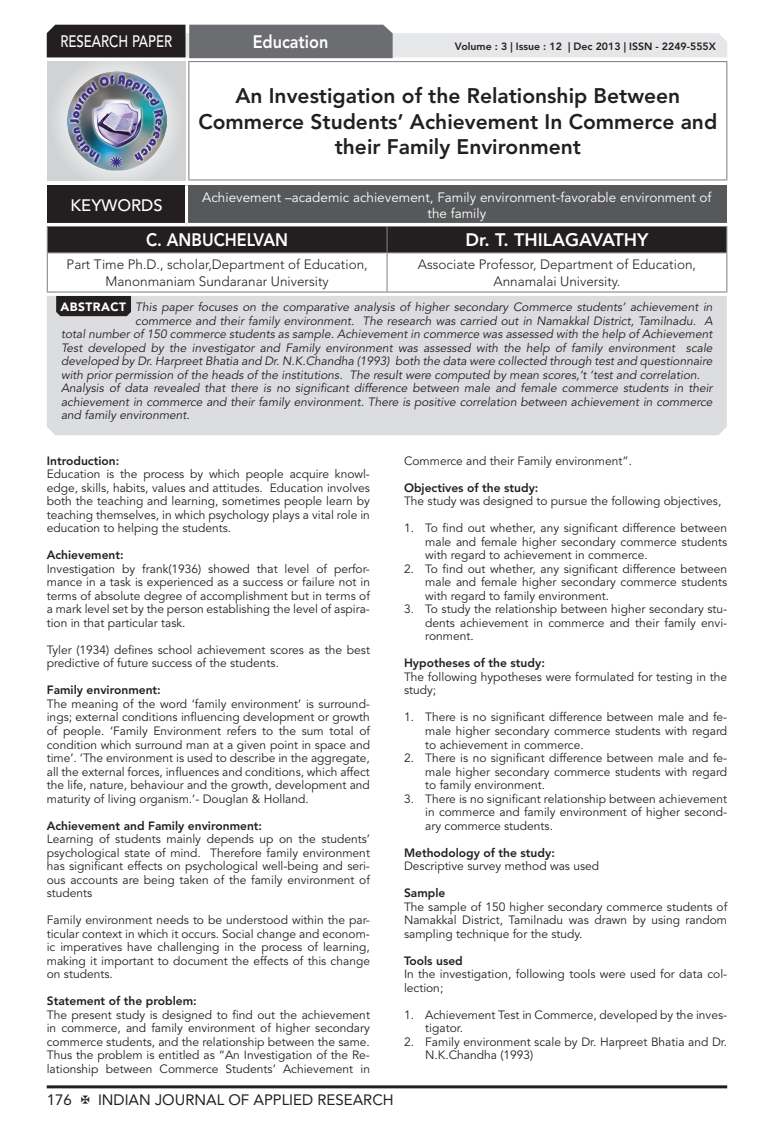
<style>
.page{position:relative;width:774px;height:1136px;background:#fff}
.page>*{position:absolute;margin:0;border:0;box-sizing:border-box;transform-origin:0 0}
.Articles_Head{font:800 21px/25.2px "Avenir LT Std";color:#231f20;text-align:center}
.Author_Name{font:800 18px "Avenir LT Std";color:#fff}
.Author_Name-2{font:800 18px "Avenir LT Std";color:#fff;scale:.9 1}
.Subject_Name{font:800 18px "Avenir LT Std";color:#fff;scale:.9 1}
.Address{font:500 16.5px "Avenir LT Std";color:#fff;scale:.8 1}
.Address-2{font:500 16.5px "Avenir LT Std";color:#fff}
.t1{font:15px "Avenir LT Std";color:#231f20}
.Address-3{font:300 13.5px/16.2px "Avenir LT Std";color:#231f20;text-align:center}
.Address-4{font:13.5px/16.2px "Avenir LT Std";color:#fff;text-align:center}
.Body_Text{font:12px/13.5px "Avenir LT Std";color:#231f20;text-align:justify}
.Bullet{font:12px/13.5px "Avenir LT Std";color:#231f20;text-align:justify}
.Address-5{font:italic 12px/13.5px "Avenir LT Std";color:#231f20;text-align:justify}
.Bold{font:800 12px "Avenir LT Std";color:#231f20}
.t2{font:900 12px "Avenir LT Std";letter-spacing:.04em;color:#fff}
.t3{font:800 10.5px "Avenir LT Std";color:#231f20}
</style>
<div class="page">
<hr style="left:47px;top:1085px;width:680px;height:3px;background:#231f20">
<div style="left:48px;top:62px;width:137px;height:118px;background:linear-gradient(to right,#d9dadc,#d8d9db)"></div>
<img style="left:68px;top:71px;width:99px;height:100px">
<svg style="left:47px;top:25px;width:680px;height:33px;background:#9e9e9f"></svg>
<hr style="left:188px;top:61px;width:539px;height:1px;background:#808285">
<hr style="left:188px;top:62px;width:1px;height:117px;background:#808285">
<hr style="left:726px;top:62px;width:1px;height:117px;background:#808285">
<hr style="left:188px;top:179px;width:539px;height:1px;background:#808285">
<div style="left:47px;top:226px;width:680px;height:26px;background:#231f20"></div>
<hr style="left:47px;top:252px;width:340px;height:1px;background:#808285">
<hr style="left:47px;top:253px;width:1px;height:38px;background:#808285">
<hr style="left:387px;top:252px;width:340px;height:1px;background:#808285">
<hr style="left:386px;top:253px;width:2px;height:38px;background:#808285">
<hr style="left:726px;top:253px;width:1px;height:38px;background:#808285">
<hr style="left:47px;top:291px;width:340px;height:1px;background:#808285">
<hr style="left:387px;top:291px;width:340px;height:1px;background:#808285">
<div style="left:47px;top:185px;width:139px;height:39px;background:#231f20"></div>
<div style="left:186px;top:185px;width:541px;height:39px;background:#57585a"></div>
<hr style="left:185px;top:185px;width:3px;height:38px;background:#fff">
<hr style="left:47px;top:223px;width:139px;height:3px;background:#fff">
<hr style="left:186px;top:223px;width:541px;height:3px;background:#fff">
<div style="left:47px;top:296px;width:680px;height:139px;background:#dcdddf"></div>
<svg style="left:56px;top:296px;width:75px;height:20px"></svg>
<h3 class="Address" style="left:60px;top:32px;width:141px">RESEARCH PAPER</h3>
<p class="Subject_Name" style="left:253px;top:31px;width:86px">Education</p>
<p class="t3" style="left:455px;top:41px;width:262px">Volume : 3 | Issue : 12 | Dec 2013 | ISSN - 2249-555X</p>
<p class="Articles_Head" style="left:198px;top:84px;width:520px">An Investigation of the Relationship Between<br>Commerce Students’ Achievement In Commerce and their Family Environment</p>
<p class="Address-2" style="left:71px;top:196px;width:94px">KEYWORDS</p>
<p class="Address-4" style="left:202px;top:189px;width:511px">Achievement –academic achievement, Family environment-favorable environment of the family</p>
<p class="Author_Name-2" style="left:146px;top:229px;width:159px">C. ANBUCHELVAN</p>
<p class="Author_Name" style="left:465px;top:229px;width:184px">Dr. T. THILAGAVATHY</p>
<p class="Address-3" style="left:67px;top:257px;width:302px">Part Time Ph.D., scholar,Department of Education,<br>Manonmaniam Sundaranar University</p>
<p class="Address-3" style="left:418px;top:257px;width:280px">Associate Professor, Department of Education,<br>Annamalai University.</p>
<p class="t2" style="left:60px;top:299px;width:67px">ABSTRACT</p>
<p class="Address-5" style="left:135px;top:301px;width:579px">This paper focuses on the comparative analysis of higher secondary Commerce students’ achievement in</p>
<p class="Address-5" style="left:135px;top:314px;width:579px">commerce and their family environment. The research was carried out in Namakkal District, Tamilnadu. A</p>
<p class="Address-5" style="left:61px;top:328px;width:653px">total number of 150 commerce students as sample. Achievement in commerce was assessed with the help of Achievement</p>
<p class="Address-5" style="left:61px;top:341px;width:653px">Test developed by the investigator and Family environment was assessed with the help of family environment scale</p>
<p class="Address-5" style="left:61px;top:355px;width:653px">developed by Dr. Harpreet Bhatia and Dr. N.K.Chandha (1993) both the data were collected through test and questionnaire</p>
<p class="Address-5" style="left:61px;top:368px;width:641px">with prior permission of the heads of the institutions. The result were computed by mean scores,‘t ‘test and correlation.</p>
<p class="Address-5" style="left:61px;top:382px;width:653px">Analysis of data revealed that there is no significant difference between male and female commerce students in their achievement in commerce and their family environment. There is positive correlation between achievement in commerce and family environment.</p>
<p class="Bold" style="left:47px;top:453px;width:74px">Introduction:</p>
<p class="Body_Text" style="left:47px;top:467px;width:325px">Education is the process by which people acquire knowl&shy;edge, skills, habits, values and attitudes. Education involves both the teaching and learning, sometimes people learn by teaching themselves, in which psychology plays a vital role in education to helping the students.</p>
<p class="Bold" style="left:47px;top:548px;width:78px">Achievement:</p>
<p class="Body_Text" style="left:47px;top:562px;width:325px">Investigation by frank(1936) showed that level of perfor&shy;mance in a task is experienced as a success or failure not in terms of absolute degree of accomplishment but in terms of a mark level set by the person establishing the level of aspira&shy;tion in that particular task.</p>
<p class="Body_Text" style="left:47px;top:643px;width:325px">Tyler (1934) defines school achievement scores as the best predictive of future success of the students.</p>
<p class="Bold" style="left:47px;top:683px;width:116px">Family environment:</p>
<p class="Body_Text" style="left:47px;top:697px;width:325px">The meaning of the word ‘family environment’ is surround&shy;ings; external conditions influencing development or growth of people. ‘Family Environment refers to the sum total of condition which surround man at a given point in space and time’. ‘The environment is used to describe in the aggregate, all the external forces, influences and conditions, which affect the life, nature, behaviour and the growth, development and maturity of living organism.’- Douglan &amp; Holland.</p>
<p class="Bold" style="left:47px;top:818px;width:217px">Achievement and Family environment:</p>
<p class="Body_Text" style="left:47px;top:832px;width:325px">Learning of students mainly depends up on the students’ psychological state of mind. Therefore family environment has significant effects on psychological well-being and seri&shy;ous accounts are being taken of the family environment of students</p>
<p class="Body_Text" style="left:47px;top:913px;width:325px">Family environment needs to be understood within the par&shy;ticular context in which it occurs. Social change and econom&shy;ic imperatives have challenging in the process of learning, making it important to document the effects of this change on students.</p>
<p class="Bold" style="left:47px;top:993px;width:151px">Statement of the problem:</p>
<p class="Body_Text" style="left:47px;top:1007px;width:325px">The present study is designed to find out the achievement in commerce, and family environment of higher secondary commerce students, and the relationship between the same.<br>Thus the problem is entitled as “An Investigation of the Re&shy;lationship between Commerce Students’ Achievement in</p>
<p class="Body_Text" style="left:404px;top:454px;width:230px">Commerce and their Family environment”.</p>
<p class="Bold" style="left:404px;top:480px;width:136px">Objectives of the study:</p>
<p class="Body_Text" style="left:404px;top:494px;width:319px">The study was designed to pursue the following objectives,</p>
<p class="Bullet" style="left:425px;top:521px;width:303px;text-indent:-21px">1. To find out whether, any significant difference between male and female higher secondary commerce students with regard to achievement in commerce.</p>
<p class="Bullet" style="left:425px;top:562px;width:303px;text-indent:-21px">2. To find out whether, any significant difference between male and female higher secondary commerce students with regard to family environment.</p>
<p class="Bullet" style="left:425px;top:602px;width:303px;text-indent:-21px">3. To study the relationship between higher secondary stu&shy;dents achievement in commerce and their family envi&shy;ronment.</p>
<p class="Bold" style="left:404px;top:656px;width:142px">Hypotheses of the study:</p>
<p class="Body_Text" style="left:404px;top:670px;width:325px">The following hypotheses were formulated for testing in the study;</p>
<p class="Bullet" style="left:425px;top:710px;width:303px;text-indent:-21px">1. There is no significant difference between male and fe&shy;male higher secondary commerce students with regard to achievement in commerce.</p>
<p class="Bullet" style="left:425px;top:751px;width:303px;text-indent:-21px">2. There is no significant difference between male and fe&shy;male higher secondary commerce students with regard to family environment.</p>
<p class="Bullet" style="left:425px;top:791px;width:303px;text-indent:-21px">3. There is no significant relationship between achievement in commerce and family environment of higher second&shy;ary commerce students.</p>
<p class="Bold" style="left:404px;top:845px;width:152px">Methodology of the study:</p>
<p class="Body_Text" style="left:404px;top:859px;width:197px">Descriptive survey method was used</p>
<p class="Bold" style="left:404px;top:885px;width:43px">Sample</p>
<p class="Body_Text" style="left:404px;top:899px;width:325px">The sample of 150 higher secondary commerce students of Namakkal District, Tamilnadu was drawn by using random sampling technique for the study.</p>
<p class="Bold" style="left:404px;top:953px;width:60px">Tools used</p>
<p class="Body_Text" style="left:404px;top:967px;width:325px">In the investigation, following tools were used for data col&shy;lection;</p>
<p class="Bullet" style="left:425px;top:1007px;width:303px;text-indent:-21px">1. Achievement Test in Commerce, developed by the inves&shy;tigator.</p>
<p class="Bullet" style="left:425px;top:1034px;width:303px;text-indent:-21px">2. Family environment scale by Dr. Harpreet Bhatia and Dr.<br>N.K.Chandha (1993)</p>
<p class="t1" style="left:47px;top:1090px;width:27px">176</p>
<p class="t1" style="left:98px;top:1090px;width:297px">INDIAN JOURNAL OF APPLIED RESEARCH</p>
</div>
